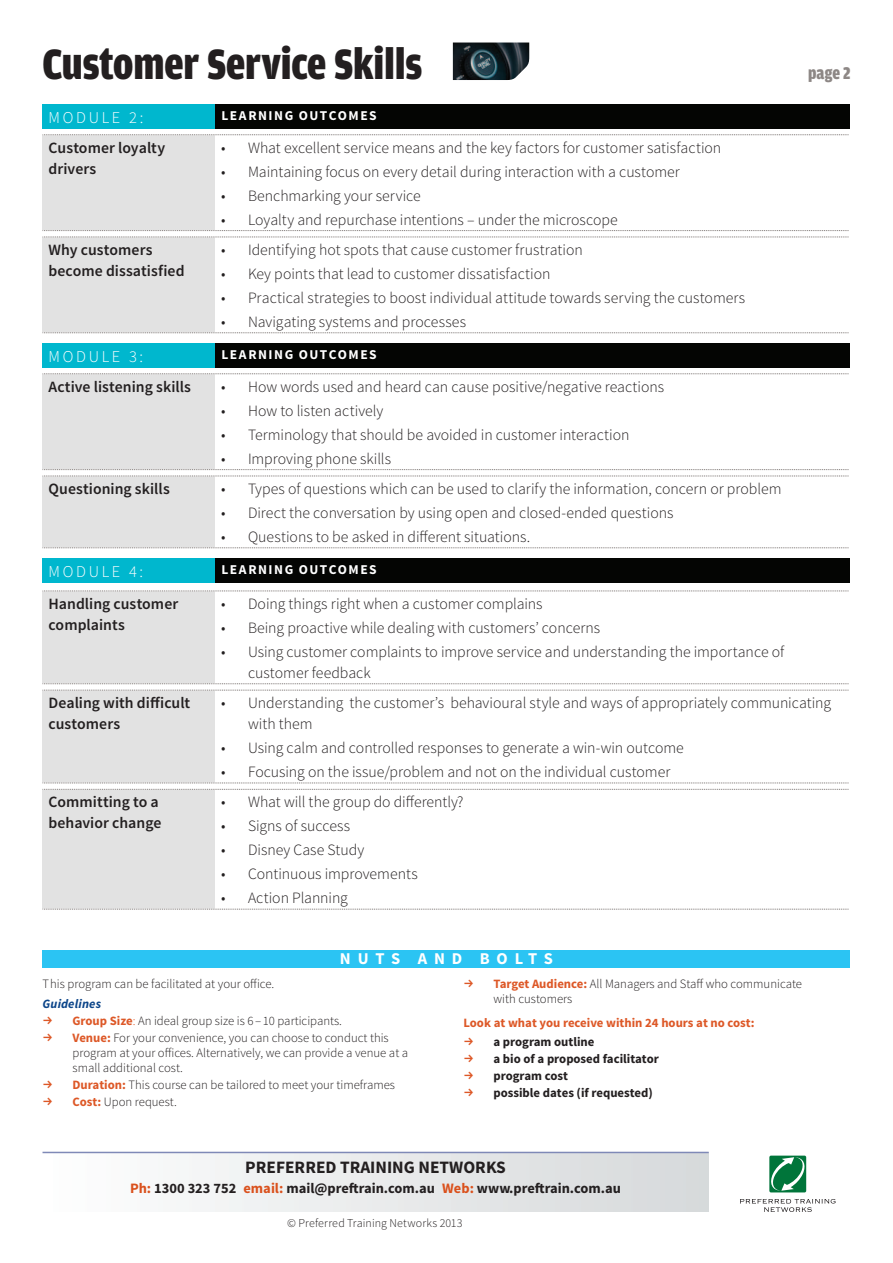
<style>
.page{position:relative;width:893px;height:1263px;background:#fff}
.page>*{position:absolute;margin:0;border:0;box-sizing:border-box;transform-origin:0 0}
.t1{font:900 45px "Amplitude Cond";letter-spacing:-.005em;color:#231f20}
.t2{font:900 18px "Amplitude Cond";color:#8d8785}
.t3{font:700 17.4px "Source Sans Pro";color:#231f20}
.t4{font:300 16.5px "Source Sans Pro";letter-spacing:.165em;color:#fff}
.t5{font:700 16.5px "Source Sans Pro";letter-spacing:.42em;color:#fff}
.t6{font:300 15.75px/21px "Source Sans Pro";color:#231f20}
.t7{font:600 15.75px/21px "Source Sans Pro";color:#231f20}
.t8{font:700 14.4px "Source Sans Pro";color:#231f20}
.t9{font:700 13.5px "Source Sans Pro";letter-spacing:.115em;color:#fff}
.t10{font:700 13.5px "Source Sans Pro";letter-spacing:.175em;color:#fff}
.t11{font:13.5px "FF Dingbests";color:#dd5827}
.t12{font:300 12.75px/15px "Source Sans Pro";color:#231f20}
.t13{font:700 12.75px "Source Sans Pro";color:#231f20}
.t14{font:700 12.75px "Source Sans Pro";color:#dd5827}
.t15{font:italic 700 12.75px "Source Sans Pro";letter-spacing:.015em;color:#0c4589}
.t16{font:300 12px "Source Sans Pro";letter-spacing:.01em;color:#231f20}
.s1{font-weight:700;color:#dd5827}
.s2{color:#dd5827}
.s3{color:#da511d}
</style>
<div class="page">
<div style="left:43px;top:1152px;width:666px;height:59px;background:linear-gradient(to right,#fefefe,#d6d9da)"></div>
<hr style="left:43px;top:1152px;width:666px;height:1px;background:#7f89b7">
<div style="left:769px;top:1155px;width:37px;height:37px;background:#00753a;border-radius:2px"></div>
<svg style="left:769px;top:1157px;width:38px;height:34px"></svg>
<svg style="left:740px;top:1199px;width:96px;height:13px"></svg>
<div style="left:43px;top:950px;width:807px;height:17px;background:#2bc4f3"></div>
<div style="left:43px;top:104px;width:172px;height:25px;background:#00b7ce"></div>
<div style="left:215px;top:104px;width:635px;height:25px;background:#040503"></div>
<div style="left:43px;top:135px;width:172px;height:96px;background:#e2e2e2"></div>
<svg style="left:43px;top:134px;width:806px;height:1px"></svg>
<svg style="left:44px;top:230px;width:805px;height:1px"></svg>
<div style="left:43px;top:237px;width:172px;height:96px;background:#e2e2e2"></div>
<svg style="left:44px;top:237px;width:805px;height:1px"></svg>
<svg style="left:44px;top:332px;width:805px;height:1px"></svg>
<div style="left:43px;top:343px;width:172px;height:25px;background:#00b7ce"></div>
<div style="left:215px;top:343px;width:635px;height:25px;background:#040503"></div>
<div style="left:43px;top:374px;width:172px;height:96px;background:#e2e2e2"></div>
<svg style="left:43px;top:373px;width:806px;height:1px"></svg>
<svg style="left:44px;top:469px;width:805px;height:1px"></svg>
<div style="left:43px;top:476px;width:172px;height:72px;background:#e2e2e2"></div>
<svg style="left:44px;top:476px;width:805px;height:1px"></svg>
<svg style="left:44px;top:547px;width:805px;height:1px"></svg>
<div style="left:43px;top:558px;width:172px;height:25px;background:#00b7ce"></div>
<div style="left:215px;top:558px;width:635px;height:25px;background:#040503"></div>
<div style="left:43px;top:591px;width:172px;height:93px;background:#e2e2e2"></div>
<svg style="left:44px;top:591px;width:805px;height:1px"></svg>
<svg style="left:44px;top:683px;width:805px;height:1px"></svg>
<div style="left:43px;top:690px;width:172px;height:93px;background:#e2e2e2"></div>
<svg style="left:44px;top:690px;width:805px;height:1px"></svg>
<div style="left:43px;top:789px;width:172px;height:120px;background:#e2e2e2"></div>
<svg style="left:43px;top:783px;width:806px;height:7px"></svg>
<svg style="left:43px;top:909px;width:806px;height:1px"></svg>
<img style="left:453px;top:43px;width:76px;height:37px">
<h1 class="t1" style="left:43px;top:42px;width:381px">Customer Service Skills</h1>
<p class="t4" style="left:49px;top:107px;width:96px">modu le 2:</p>
<p class="t9" style="left:221px;top:107px;width:19px">Learning</p>
<p class="t10" style="left:299px;top:107px;width:71px">outcomes</p>
<p class="t7" style="left:49px;top:137px;width:118px">Customer loyalty drivers</p>
<p class="t6" style="left:221px;top:137px;width:502px">• What excellent service means and the key factors for customer satisfaction</p>
<p class="t6" style="left:221px;top:161px;width:460px">• Maintaining focus on every detail during interaction with a customer</p>
<p class="t6" style="left:221px;top:185px;width:201px">• Benchmarking your service</p>
<p class="t6" style="left:221px;top:209px;width:398px">• Loyalty and repurchase intentions – under the microscope</p>
<p class="t7" style="left:49px;top:239px;width:138px">Why customers become dissatisfied</p>
<p class="t6" style="left:221px;top:239px;width:363px">• Identifying hot spots that cause customer frustration</p>
<p class="t6" style="left:221px;top:263px;width:331px">• Key points that lead to customer dissatisfaction</p>
<p class="t6" style="left:221px;top:287px;width:526px">• Practical strategies to boost individual attitude towards serving the customers</p>
<p class="t6" style="left:221px;top:311px;width:247px">• Navigating systems and processes</p>
<p class="t4" style="left:49px;top:346px;width:96px">modu le 3:</p>
<p class="t9" style="left:221px;top:346px;width:19px">Learning</p>
<p class="t10" style="left:299px;top:346px;width:71px">outcomes</p>
<p class="t7" style="left:49px;top:376px;width:144px">Active listening skills</p>
<p class="t6" style="left:221px;top:376px;width:445px">• How words used and heard can cause positive/negative reactions</p>
<p class="t6" style="left:221px;top:400px;width:164px">• How to listen actively</p>
<p class="t6" style="left:221px;top:424px;width:410px">• Terminology that should be avoided in customer interaction</p>
<p class="t6" style="left:221px;top:448px;width:171px">• Improving phone skills</p>
<p class="t7" style="left:49px;top:478px;width:123px">Questioning skills</p>
<p class="t6" style="left:221px;top:478px;width:562px">• Types of questions which can be used to clarify the information, concern or problem</p>
<p class="t6" style="left:221px;top:502px;width:454px">• Direct the conversation by using open and closed-ended questions</p>
<p class="t6" style="left:221px;top:526px;width:311px">• Questions to be asked in different situations.</p>
<p class="t4" style="left:49px;top:561px;width:96px">modu le 4:</p>
<p class="t9" style="left:221px;top:561px;width:19px">Learning</p>
<p class="t10" style="left:299px;top:561px;width:71px">outcomes</p>
<p class="t7" style="left:49px;top:593px;width:131px">Handling customer complaints</p>
<p class="t6" style="left:221px;top:593px;width:323px">• Doing things right when a customer complains</p>
<p class="t6" style="left:221px;top:617px;width:381px">• Being proactive while dealing with customers’ concerns</p>
<p class="t6" style="left:248px;top:641px;width:538px;text-indent:-27px">• Using customer complaints to improve service and understanding the importance of customer feedback</p>
<p class="t2" style="left:808px;top:64px;width:44px">page 2</p>
<p class="t7" style="left:49px;top:693px;width:143px">Dealing with difficult customers</p>
<p class="t6" style="left:248px;top:692px;width:585px;text-indent:-27px">• Understanding the customer’s behavioural style and ways of appropriately communicating with them</p>
<p class="t6" style="left:221px;top:737px;width:464px">• Using calm and controlled responses to generate a win-win outcome</p>
<p class="t6" style="left:221px;top:761px;width:451px">• Focusing on the issue/problem and not on the individual customer</p>
<p class="t7" style="left:49px;top:792px;width:114px">Committing to a behavior change</p>
<p class="t6" style="left:221px;top:791px;width:244px">• What will the group do differently?</p>
<p class="t6" style="left:221px;top:815px;width:131px">• Signs of success</p>
<p class="t6" style="left:221px;top:839px;width:145px">• Disney Case Study</p>
<p class="t6" style="left:221px;top:863px;width:198px">• Continuous improvements</p>
<p class="t6" style="left:221px;top:887px;width:128px">• Action Planning</p>
<p class="t5" style="left:340px;top:948px;width:215px">NU TS AND BOLTS</p>
<p class="t12" style="left:43px;top:976px;width:233px">This program can be facilitated at your office.</p>
<p class="t15" style="left:43px;top:995px;width:60px">Guidelines</p>
<p class="t11" style="left:43px;top:1013px;width:12px">f</p>
<p class="t12" style="left:73px;top:1013px;width:271px"><span class="s1">Group Size</span><span class="s2">:</span> An ideal group size is 6 – 10 participants.</p>
<p class="t11" style="left:43px;top:1030px;width:12px">f</p>
<p class="t12" style="left:73px;top:1030px;width:337px"><span class="s1">Venue:</span> For your convenience, you can choose to conduct this program at your offices. Alternatively, we can provide a venue at a small additional cost.</p>
<p class="t11" style="left:43px;top:1077px;width:12px">f</p>
<p class="t12" style="left:73px;top:1077px;width:324px"><span class="s1">Duration:</span> This course can be tailored to meet your timeframes</p>
<p class="t11" style="left:43px;top:1094px;width:12px">f</p>
<p class="t12" style="left:73px;top:1094px;width:106px"><span class="s1">Cost:</span> Upon request.</p>
<p class="t11" style="left:463px;top:976px;width:12px">f</p>
<p class="t12" style="left:493px;top:976px;width:310px"><span class="s1">Target Audience:</span> All M anagers and Staff who communicate with customers</p>
<p class="t14" style="left:463px;top:1014px;width:293px">Look at what you receive within 24 hours at no cost:</p>
<p class="t11" style="left:463px;top:1034px;width:12px">f</p>
<p class="t13" style="left:493px;top:1033px;width:102px">a program outline</p>
<p class="t11" style="left:463px;top:1051px;width:12px">f</p>
<p class="t13" style="left:493px;top:1051px;width:167px">a bio of a proposed facilitator</p>
<p class="t11" style="left:463px;top:1068px;width:12px">f</p>
<p class="t13" style="left:493px;top:1068px;width:76px">program cost</p>
<p class="t11" style="left:463px;top:1085px;width:12px">f</p>
<p class="t13" style="left:493px;top:1085px;width:161px">possible dates (if requested)</p>
<p class="t3" style="left:245px;top:1156px;width:262px">PREFERRED TRAINING NETWORKS</p>
<p class="t8" style="left:130px;top:1179px;width:493px"><span class="s3">Ph:</span> 1300 323 752 <span class="s3">email:</span> mail@preftrain.com.au <span class="s3">Web:</span> www.preftrain.com.au</p>
<p class="t16" style="left:287px;top:1216px;width:177px">© Preferred Training Networks 2013</p>
</div>
